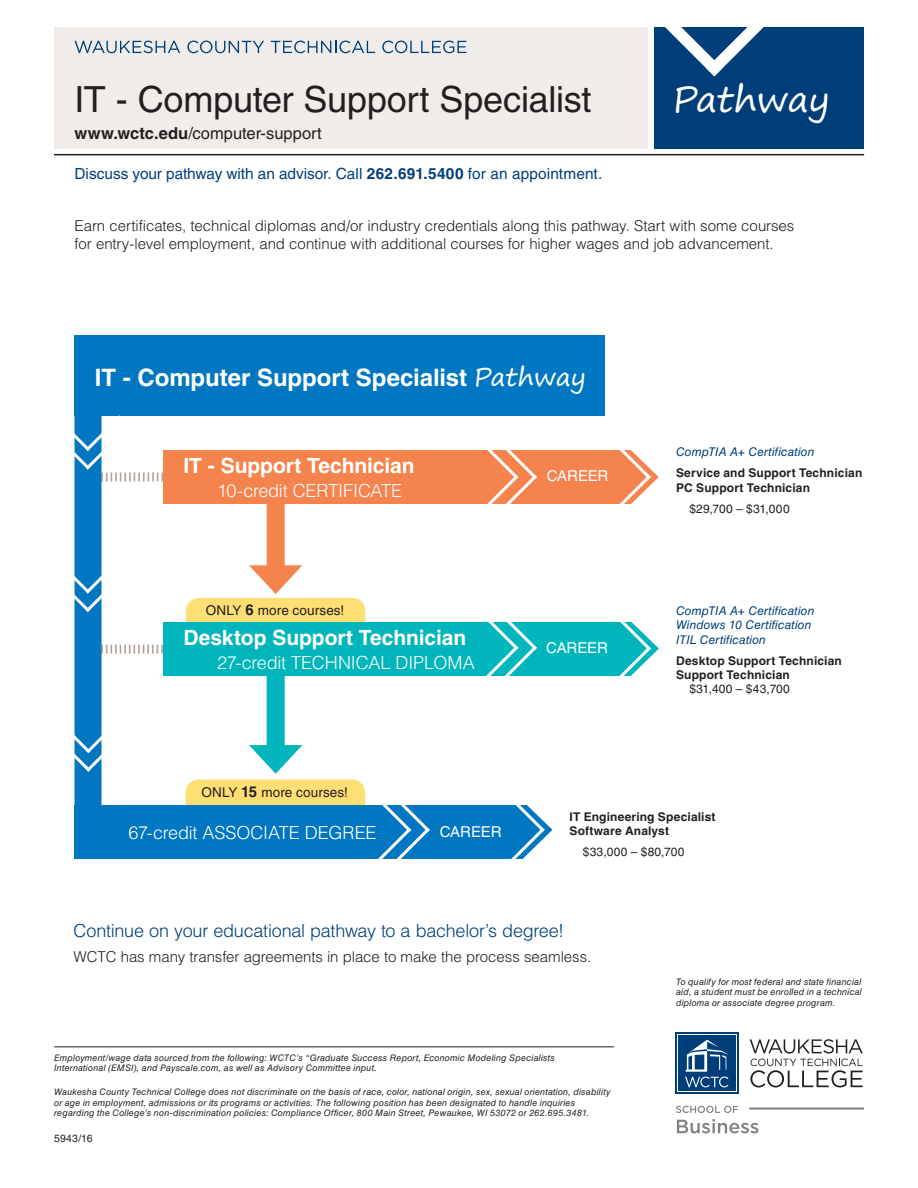
<style>
.page{position:relative;width:918px;height:1188px;background:#fff}
.page>*{position:absolute;margin:0;border:0;box-sizing:border-box;transform-origin:0 0}
.t1{font:36px "Helvetica LT Std";letter-spacing:-.005em;color:#231f20}
.t2{font:36px "Segoe Print";letter-spacing:-.005em;color:#fff}
.t3{font:700 24px "Helvetica LT Std";letter-spacing:-.005em;color:#fff}
.t4{font:700 21px "Helvetica LT Std";letter-spacing:-.005em;color:#fff}
.t5{font:300 18px "Helvetica LT Std";letter-spacing:-.01em;color:#fff}
.t6{font:300 18px "Helvetica LT Std";letter-spacing:-.015em;color:#003e7a}
.t7{font:16.5px "Helvetica LT Std";color:#231f20}
.t8{font:15.3px "Helvetica LT Std";color:#003e7a}
.t9{font:300 15px/18px "Helvetica LT Std";letter-spacing:-.005em;color:#231f20}
.t10{font:15px "Helvetica LT Std";letter-spacing:-.015em;color:#fff}
.t11{font:13.5px "Helvetica LT Std";letter-spacing:.01em;color:#231f20}
.t12{font:700 12px/14.4px "Helvetica LT Std";letter-spacing:.015em;color:#231f20}
.t13{font:italic 12px/14.4px "Helvetica LT Std";letter-spacing:.01em;color:#003e7a}
.t14{font:12px "Helvetica LT Std";letter-spacing:.02em;color:#231f20}
.t15{font:10.5px "Helvetica LT Std";letter-spacing:.015em;color:#231f20}
.t16{font:italic 9px/10.5px "Helvetica LT Std";letter-spacing:.02em;color:#231f20}
.s1{font-weight:700}
.s2{font-family:"Segoe Print";font-weight:400;font-size:25.5px}
.s3{font-weight:700;font-size:15px}
</style>
<div class="page">
<div style="left:186px;top:598px;width:179px;height:48px;background:#ffde74;border-radius:14px"></div>
<div style="left:186px;top:780px;width:179px;height:48px;background:#ffde74;border-radius:14px"></div>
<div style="left:267px;top:676px;width:18px;height:80px;background:#00b6bc"></div>
<svg style="left:249px;top:745px;width:53px;height:29px"></svg>
<svg style="left:102px;top:645px;width:61px;height:9px"></svg>
<div style="left:267px;top:504px;width:18px;height:72px;background:#f5834e"></div>
<svg style="left:249px;top:565px;width:53px;height:29px"></svg>
<div style="left:163px;top:622px;width:495px;height:54px;background:#00b6bc"></div>
<div style="left:54px;top:27px;width:594px;height:121px;background:#f0ece9"></div>
<div style="left:163px;top:450px;width:495px;height:54px;background:#f5834e"></div>
<svg style="left:75px;top:41px;width:105px;height:12px"></svg>
<svg style="left:187px;top:41px;width:77px;height:12px"></svg>
<svg style="left:271px;top:41px;width:104px;height:12px"></svg>
<svg style="left:382px;top:41px;width:84px;height:12px"></svg>
<hr style="left:54px;top:154px;width:810px;height:1px;background:#231f20">
<div style="left:654px;top:27px;width:210px;height:121px;background:#003e7a"></div>
<svg style="left:665px;top:27px;width:99px;height:50px"></svg>
<svg style="left:487px;top:450px;width:50px;height:54px"></svg>
<svg style="left:486px;top:622px;width:51px;height:54px"></svg>
<svg style="left:619px;top:450px;width:40px;height:54px"></svg>
<svg style="left:619px;top:622px;width:40px;height:54px"></svg>
<div style="left:75px;top:335px;width:530px;height:81px;background:#0077c0"></div>
<hr style="left:54px;top:1046px;width:560px;height:1px;background:#231f20">
<hr style="left:749px;top:1108px;width:115px;height:2px;background:#808285">
<svg style="left:677px;top:1119px;width:82px;height:14px"></svg>
<svg style="left:676px;top:1106px;width:62px;height:7px"></svg>
<svg style="left:675px;top:1033px;width:63px;height:61px"></svg>
<svg style="left:750px;top:1039px;width:113px;height:48px"></svg>
<svg style="left:677px;top:1035px;width:59px;height:57px"></svg>
<div style="left:678px;top:1036px;width:58px;height:55px;background:#003e7a"></div>
<svg style="left:685px;top:1040px;width:43px;height:47px"></svg>
<div style="left:75px;top:805px;width:477px;height:54px;background:#0077c0"></div>
<svg style="left:511px;top:805px;width:41px;height:54px"></svg>
<svg style="left:378px;top:805px;width:52px;height:54px"></svg>
<div style="left:75px;top:414px;width:27px;height:392px;background:#0077c0"></div>
<svg style="left:74px;top:412px;width:89px;height:70px"></svg>
<svg style="left:74px;top:714px;width:28px;height:61px"></svg>
<svg style="left:74px;top:555px;width:28px;height:60px"></svg>
<h1 class="t1" style="left:75px;top:78px;width:519px">IT - Computer Support Specialist</h1>
<h3 class="t7" style="left:75px;top:123px;width:249px"><span class="s1">www.wctc.edu</span>/computer-support</h3>
<h1 class="t2" style="left:672px;top:67px;width:159px">Pathway</h1>
<h3 class="t8" style="left:75px;top:165px;width:529px">Discuss your pathway with an advisor. Call <span class="s1">262.691.5400</span> for an appointment.</h3>
<h3 class="t9" style="left:75px;top:217px;width:721px">Earn certificates, technical diplomas and/or industry credentials along this pathway. Start with some courses for entry-level employment, and continue with additional courses for higher wages and job advancement.</h3>
<h2 class="t3" style="left:95px;top:363px;width:492px">IT - Computer Support Specialist <span class="s2">Pathway</span></h2>
<h3 class="t4" style="left:183px;top:452px;width:233px">IT - Support Technician</h3>
<h3 class="t5" style="left:217px;top:479px;width:187px">10-credit CERTIFICATE</h3>
<h3 class="t11" style="left:206px;top:603px;width:140px">ONLY <span class="s3">6</span> more courses!</h3>
<h3 class="t4" style="left:183px;top:625px;width:285px">Desktop Support Technician</h3>
<h3 class="t5" style="left:217px;top:651px;width:259px">27-credit TECHNICAL DIPLOMA</h3>
<h3 class="t11" style="left:202px;top:784px;width:148px">ONLY <span class="s3">15</span> more courses!</h3>
<h3 class="t10" style="left:547px;top:468px;width:63px">CAREER</h3>
<h3 class="t10" style="left:546px;top:639px;width:63px">CAREER</h3>
<h3 class="t13" style="left:676px;top:445px;width:140px">CompTIA A+ Certification</h3>
<h3 class="t12" style="left:676px;top:466px;width:188px">Service and Support Technician<br>PC Support Technician</h3>
<h3 class="t14" style="left:689px;top:502px;width:102px">$29,700 – $31,000</h3>
<h3 class="t13" style="left:676px;top:603px;width:140px">CompTIA A+ Certification<br>Windows 10 Certification<br>ITIL Certification</h3>
<h3 class="t12" style="left:676px;top:653px;width:167px">Desktop Support Technician<br>Support Technician</h3>
<h3 class="t14" style="left:689px;top:682px;width:102px">$31,400 – $43,700</h3>
<h3 class="t5" style="left:129px;top:821px;width:250px">67-credit ASSOCIATE DEGREE</h3>
<h3 class="t10" style="left:440px;top:823px;width:63px">CAREER</h3>
<h3 class="t12" style="left:569px;top:809px;width:148px">IT Engineering Specialist<br>Software Analyst</h3>
<h3 class="t14" style="left:583px;top:845px;width:103px">$33,000 – $80,700</h3>
<h3 class="t6" style="left:74px;top:919px;width:492px">Continue on your educational pathway to a bachelor’s degree!</h3>
<h3 class="t9" style="left:74px;top:947px;width:519px">WCTC has many transfer agreements in place to make the process seamless.</h3>
<p class="t16" style="left:54px;top:1052px;width:503px">Employment/wage data sourced from the following: WCTC’s “Graduate Success Report, Economic Modeling Specialists<br>International (EMSI), and Payscale.com, as well as Advisory Committee input.</p>
<p class="t16" style="left:54px;top:1087px;width:558px">Waukesha County Technical College does not discriminate on the basis of race, color, national origin, sex, sexual orientation, disability or age in employment, admissions or its programs or activities. The following position has been designated to handle inquiries regarding the College’s non-discrimination policies: Compliance Officer, 800 Main Street, Pewaukee, WI 53072 or 262.695.3481.</p>
<p class="t15" style="left:54px;top:1132px;width:40px">5943/16</p>
<p class="t16" style="left:676px;top:976px;width:187px;text-align:justify">To qualify for most federal and state financial aid, a student must be enrolled in a technical diploma or associate degree program.</p>
</div>
